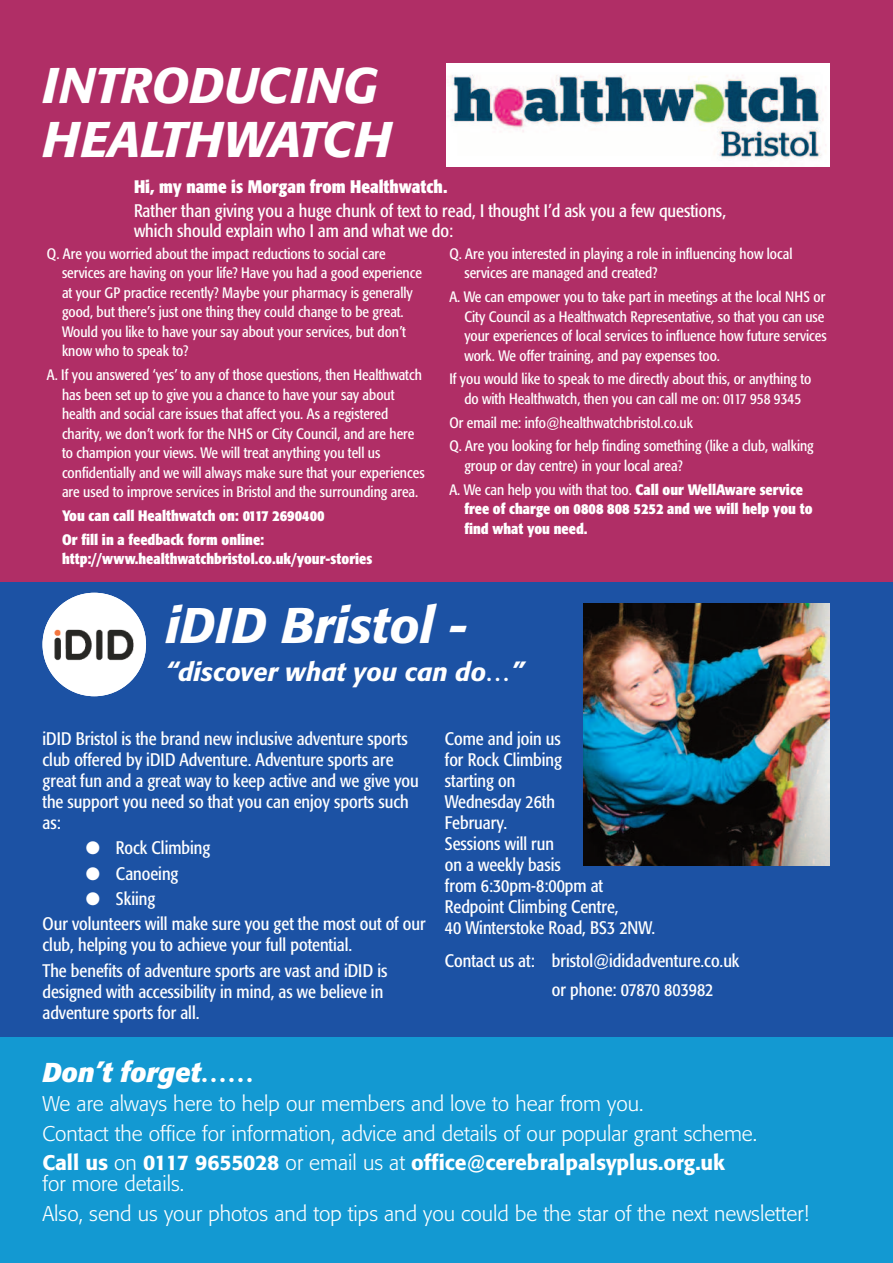
<style>
.page{position:relative;width:893px;height:1263px;background:#fff}
.page>*{position:absolute;margin:0;border:0;box-sizing:border-box;transform-origin:0 0}
.t1{font:italic 500 49.5px/53.7px "Formata";color:#fff}
.t2{font:italic 700 27px "Formata";color:#fff}
.t3{font:italic 500 25.5px "Formata";color:#fff}
.t4{font:300 21px/29.5px "Formata";color:#fff}
.t5{font:condensed 18px/21px "Formata";color:#fff}
.t6{font:700 condensed 18px "Formata";color:#fff}
.t7{font:condensed 15px/19.5px "Formata";color:#fff}
.t8{font:700 condensed 15px/23.7px "Formata";color:#fff}
.s1{font-weight:700}
.s2{font-weight:500}
</style>
<div class="page">
<div style="left:0;top:0;width:893px;height:1039px;background:#b02e66"></div>
<div style="left:0;top:582px;width:893px;height:457px;background:#1c52a4"></div>
<div style="left:0;top:1037px;width:893px;height:226px;background:#1399d2"></div>
<img style="left:446px;top:64px;width:383px;height:103px">
<img style="left:583px;top:603px;width:246px;height:263px">
<img style="left:43px;top:593px;width:103px;height:103px">
<h1 class="t1" style="left:43px;top:63px;width:350px">INTRODUCING<br>HEALTHWATCH</h1>
<p class="t6" style="left:134px;top:180px;width:315px">Hi, my name is Morgan from Healthwatch.</p>
<p class="t5" style="left:134px;top:202px;width:593px;line-height:19.5px">Rather than giving you a huge chunk of text to read, I thought I’d ask you a few questions, which should explain who I am and what we do:</p>
<p class="t7" style="left:62px;top:245px;width:361px;text-indent:-15px">Q. Are you worried about the impact reductions to social care services are having on your life? Have you had a good experience at your GP practice recently? Maybe your pharmacy is generally good, but there’s just one thing they could change to be great.<br>Would you like to have your say about your services, but don’t know who to speak to?</p>
<p class="t7" style="left:62px;top:366px;width:364px;text-indent:-15px">A. If you answered ‘yes’ to any of those questions, then Healthwatch has been set up to give you a chance to have your say about health and social care issues that affect you. As a registered charity, we don’t work for the NHS or City Council, and are here to champion your views. We will treat anything you tell us confidentially and we will always make sure that your experiences are used to improve services in Bristol and the surrounding area.</p>
<p class="t8" style="left:62px;top:505px;width:264px">You can call Healthwatch on: 0117 2690400<br>Or fill in a feedback form online:</p>
<p class="t8" style="left:62px;top:548px;width:312px">http://www.healthwatchbristol.co.uk/your-stories</p>
<p class="t7" style="left:464px;top:245px;width:330px;text-indent:-15px">Q. Are you interested in playing a role in influencing how local services are managed and created?</p>
<p class="t7" style="left:464px;top:288px;width:364px;text-indent:-15px">A. We can empower you to take part in meetings at the local NHS or City Council as a Healthwatch Representative, so that you can use your experiences of local services to influence how future services work. We offer training, and pay expenses too.</p>
<p class="t7" style="left:449px;top:370px;width:364px;text-align:center">If you would like to speak to me directly about this, or anything to do with Healthwatch, then you can call me on: 0117 958 9345</p>
<p class="t7" style="left:449px;top:411px;width:366px;line-height:23.7px">Or email me: info@healthwatchbristol.co.uk<br>Q. Are you looking for help finding something (like a club, walking</p>
<p class="t7" style="left:449px;top:455px;width:355px;line-height:23.7px;text-indent:15px">group or day centre) in your local area?<br>A. We can help you with that too. <span class="s1">Call our WellAware service</span></p>
<p class="t8" style="left:464px;top:500px;width:350px;line-height:19.5px">free of charge on 0808 808 5252 and we will help you to find what you need.</p>
<h1 class="t1" style="left:166px;top:602px;width:303px">iDID Bristol -</h1>
<h3 class="t3" style="left:166px;top:661px;width:359px">“discover what you can do…”</h3>
<p class="t5" style="left:43px;top:730px;width:378px">iDID Bristol is the brand new inclusive adventure sports club offered by iDID Adventure. Adventure sports are great fun and a great way to keep active and we give you the support you need so that you can enjoy sports such as:</p>
<p class="t5" style="left:86px;top:839px;width:126px">● Rock Climbing</p>
<p class="t5" style="left:86px;top:864px;width:94px">● Canoeing</p>
<p class="t5" style="left:43px;top:887px;width:385px;line-height:25.2px;text-indent:43px">● Skiing<br>Our volunteers will make sure you get the most out of our</p>
<p class="t5" style="left:43px;top:933px;width:346px;line-height:25.2px">club, helping you to achieve your full potential.<br>The benefits of adventure sports are vast and iDID is</p>
<p class="t5" style="left:43px;top:982px;width:342px">designed with accessibility in mind, as we believe in adventure sports for all.</p>
<p class="t5" style="left:445px;top:730px;width:212px">Come and join us<br>for Rock Climbing<br>starting on<br>Wednesday 26th<br>February.<br>Sessions will run<br>on a weekly basis<br>from 6:30pm-8:00pm at<br>Redpoint Climbing Centre,<br>40 Winterstoke Road, BS3 2NW.</p>
<p class="t5" style="left:552px;top:948px;width:189px;line-height:28.5px;text-indent:-107px">Contact us at: bristol@ididadventure.co.uk or phone: 07870 803982</p>
<h2 class="t2" style="left:43px;top:1060px;width:214px">Don’t forget……</h2>
<h3 class="t4" style="left:43px;top:1091px;width:716px">We are always here to help our members and love to hear from you.<br>Contact the office for information, advice and details of our popular grant scheme.<br><span class="s2">Call us</span> on <span class="s2">0117 9655028</span> or email us at <span class="s2">office@cerebralpalsyplus.org.uk</span></h3>
<h3 class="t4" style="left:43px;top:1171px;width:768px">for more details.<br>Also, send us your photos and top tips and you could be the star of the next newsletter!</h3>
</div>
